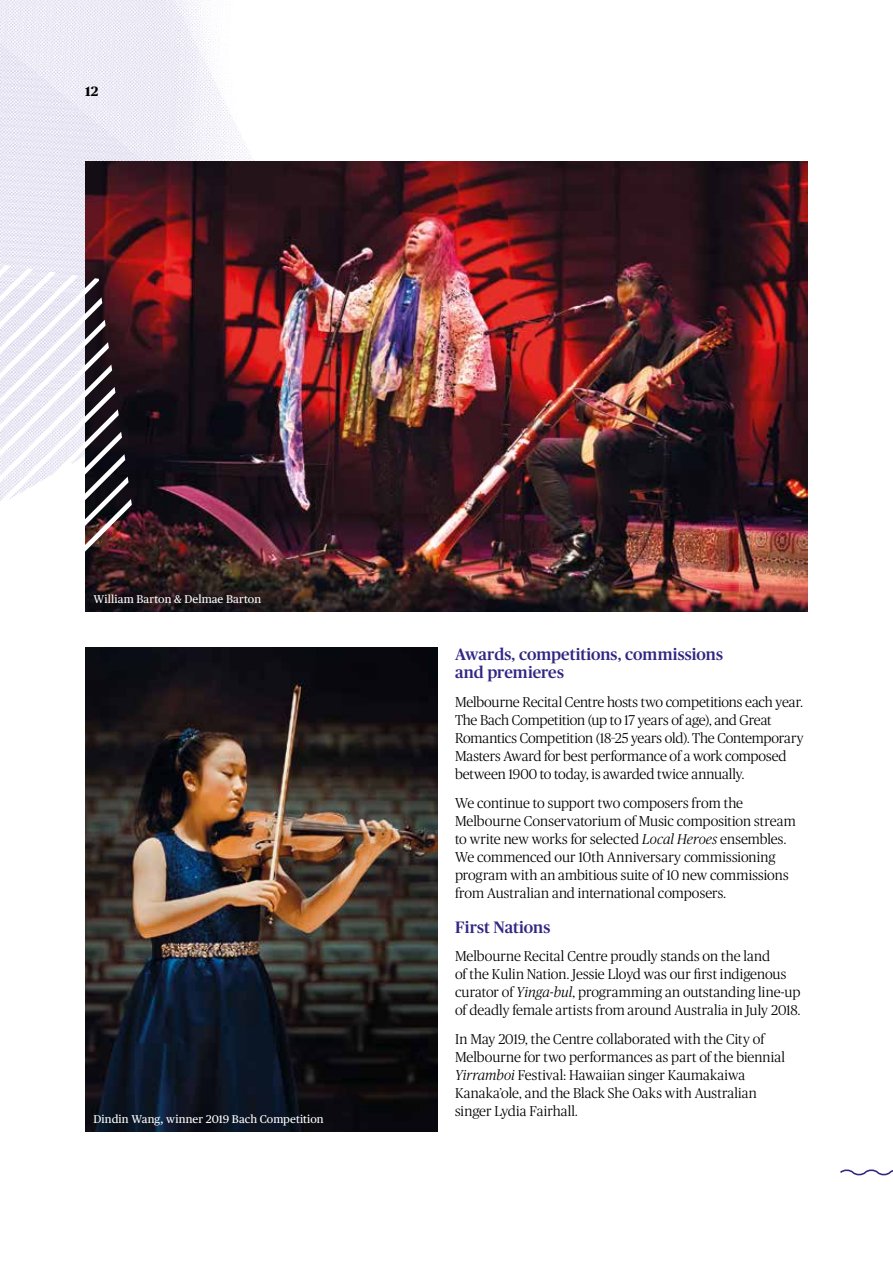
<style>
.page{position:relative;width:893px;height:1263px;background:#fff}
.page>*{position:absolute;margin:0;border:0;box-sizing:border-box;transform-origin:0 0}
.t1{font:500 16.5px/18px "Publico Headline";color:#312783}
.t2{font:300 14.25px/18px "Publico Headline";color:#000}
.t3{font:700 13.5px "Publico Text";color:#000}
.t4{font:11.25px "Publico Text";letter-spacing:.01em;color:#fff}
.s1{font-style:italic}
</style>
<div class="page">
<img style="left:0;top:0;width:352px;height:265px">
<img style="left:85px;top:162px;width:723px;height:449px">
<img style="left:85px;top:647px;width:353px;height:484px">
<svg style="left:0;top:265px;width:132px;height:346px"></svg>
<svg style="left:840px;top:1169px;width:53px;height:7px"></svg>
<p class="t3" style="left:85px;top:80px;width:15px">12</p>
<p class="t4" style="left:94px;top:590px;width:169px">William Barton &amp; Delmae Barton</p>
<p class="t4" style="left:94px;top:1110px;width:231px">Dindin Wang, winner 2019 Bach Competition</p>
<p class="t1" style="left:455px;top:645px;width:269px">Awards, competitions, commissions and premieres</p>
<p class="t2" style="left:455px;top:692px;width:350px">Melbourne Recital Centre hosts two competitions each year.<br>The Bach Competition (up to 17 years of age), and Great Romantics Competition (18–25 years old). The Contemporary Masters Award for best performance of a work composed between 1900 to today, is awarded twice annually.</p>
<p class="t2" style="left:455px;top:793px;width:342px">We continue to support two composers from the Melbourne Conservatorium of Music composition stream to write new works for selected <span class="s1">Local Heroes</span> ensembles.<br>We commenced our 10th Anniversary commissioning program with an ambitious suite of 10 new commissions from Australian and international composers.</p>
<p class="t1" style="left:455px;top:917px;width:97px">First Nations</p>
<p class="t2" style="left:455px;top:946px;width:347px">Melbourne Recital Centre proudly stands on the land<br>of the Kulin Nation. Jessie Lloyd was our first indigenous curator of <span class="s1">Yinga-bul</span>, programming an outstanding line-up of deadly female artists from around Australia in July 2018.</p>
<p class="t2" style="left:455px;top:1029px;width:331px">In May 2019, the Centre collaborated with the City of Melbourne for two performances as part of the biennial <span class="s1">Yirramboi</span> Festival: Hawaiian singer Kaumakaiwa Kanaka’ole, and the Black She Oaks with Australian singer Lydia Fairhall.</p>
</div>
